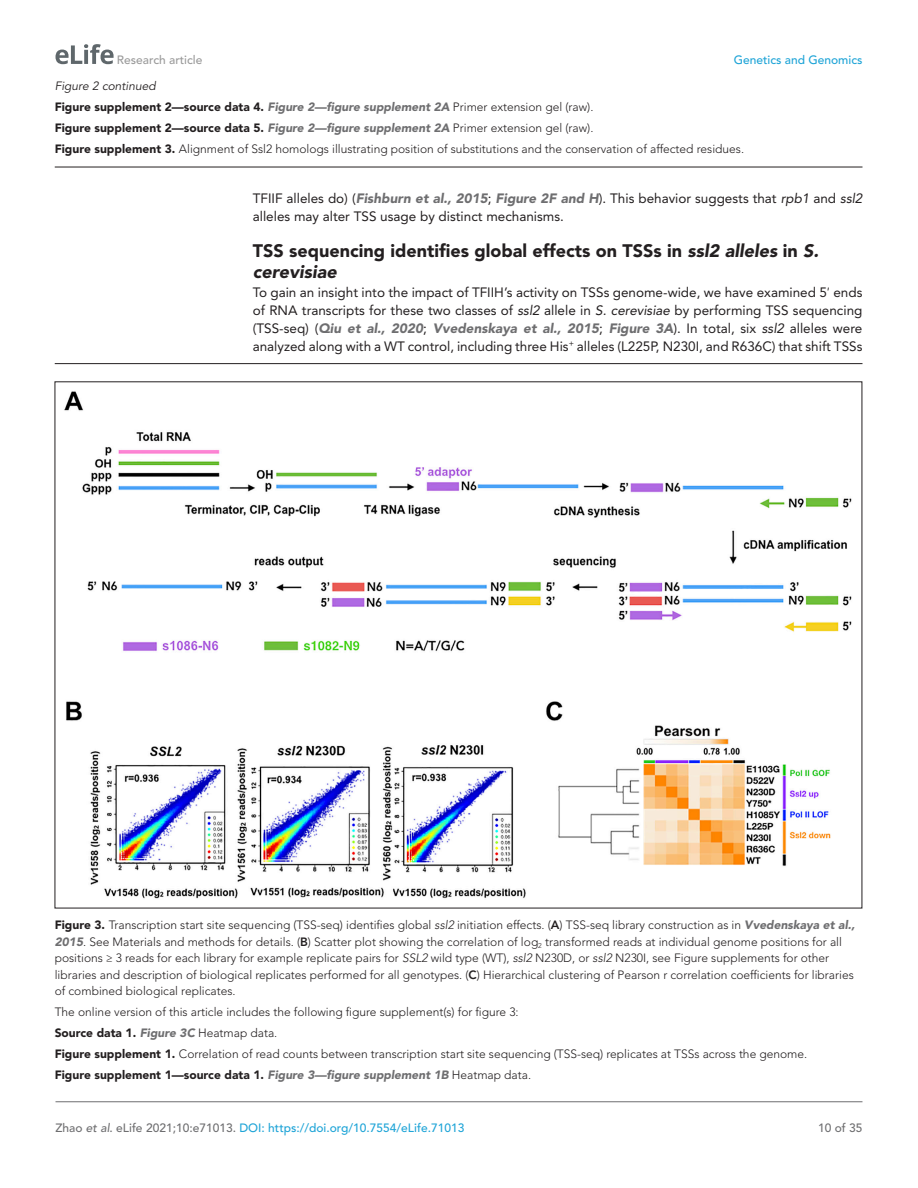
<style>
.page{position:relative;width:918px;height:1188px;background:#fff}
.page>*{position:absolute;margin:0;border:0;box-sizing:border-box;transform-origin:0 0}
.t1{font:900 18px/21px "Avenir LT Std";color:#231f20}
.t2{font:13.5px/18px "Avenir LT Std";color:#231f20}
.t3{font:300 12px/21px "Avenir LT Std";color:#231f20}
.t4{font:500 12px "Avenir LT Std";color:#1ea4d7}
.t5{font:italic 12px "Avenir LT Std";color:#231f20}
.t6{font:500 12px "Avenir LT Std";color:#9a9a9a}
.t7{font:500 12px "Avenir LT Std";color:#6e6e70}
.s1{font-weight:900}
.s2{font-weight:900;font-style:italic;color:#6e6e70}
.s3{font-style:italic}
.s4{font-weight:800}
.s5{color:#6e6e70}
.s6{font-style:italic;color:#6e6e70}
</style>
<div class="page">
<svg style="left:56px;top:44px;width:58px;height:20px"></svg>
<hr style="left:56px;top:1101px;width:806px;height:1px;background:#6e6e70">
<hr style="left:55px;top:167px;width:807px;height:1px;background:#231f20">
<hr style="left:55px;top:363px;width:807px;height:1px;background:#231f20">
<img style="left:64px;top:391px;width:788px;height:508px">
<p class="t6" style="left:117px;top:53px;width:87px">Research article</p>
<p class="t4" style="left:734px;top:53px;width:130px">Genetics and Genomics</p>
<p class="t5" style="left:55px;top:79px;width:103px">Figure 2 continued</p>
<p class="t3" style="left:55px;top:97px;width:691px"><span class="s1">Figure supplement 2—source data 4.</span> <span class="s2">Figure 2—figure supplement 2A</span> Primer extension gel (raw).<br><span class="s1">Figure supplement 2—source data 5.</span> <span class="s2">Figure 2—figure supplement 2A</span> Primer extension gel (raw).<br><span class="s1">Figure supplement 3.</span> Alignment of Ssl2 homologs illustrating position of substitutions and the conservation of affected residues.</p>
<p class="t2" style="left:253px;top:189px;width:611px">TFIIF alleles do) (<span class="s2">Fishburn et al., 2015</span>; <span class="s2">Figure 2F and H</span>). This behavior suggests that <span class="s3">rpb1</span> and <span class="s3">ssl2 </span>alleles may alter TSS usage by distinct mechanisms.</p>
<h1 class="t1" style="left:253px;top:240px;width:568px">TSS sequencing identifies global effects on TSSs in <span class="s3">ssl2 alleles</span> in <span class="s3">S. cerevisiae</span></h1>
<p class="t2" style="left:253px;top:284px;width:611px;text-align:justify">To gain an insight into the impact of TFIIH’s activity on TSSs genome-wide, we have examined 5 ends of RNA transcripts for these two classes of <span class="s3">ssl2</span> allele in <span class="s3">S. cerevisiae</span> by performing TSS sequencing (TSS-seq) (<span class="s2">Qiu et al., 2020</span>; <span class="s2">Vvedenskaya et al., 2015</span>; <span class="s2">Figure 3A</span>). In total, six <span class="s3">ssl2</span> alleles were analyzed along with a WT control, including three His<sup>+</sup> alleles (L225P, N230I, and R636C) that shift TSSs</p>
<p class="t3" style="left:55px;top:917px;width:802px;line-height:16.5px"><span class="s1">Figure 3.</span> Transcription start site sequencing (TSS-seq) identifies global <span class="s3">ssl2</span> initiation effects. (<span class="s4">A</span>) TSS-seq library construction as in <span class="s2">Vvedenskaya et al., 2015</span>. See Materials and methods for details. (<span class="s4">B</span>) Scatter plot showing the correlation of log<sub>2</sub> transformed reads at individual genome positions for all positions ≥ 3 reads for each library for example replicate pairs for <span class="s3">SSL2</span> wild type (WT), <span class="s3">ssl2</span> N230D, or <span class="s3">ssl2</span> N230I, see Figure supplements for other libraries and description of biological replicates performed for all genotypes. (<span class="s4">C</span>) Hierarchical clustering of Pearson r correlation coefficients for libraries of combined biological replicates.</p>
<p class="t3" style="left:55px;top:1002px;width:754px">The online version of this article includes the following figure supplement(s) for figure 3:<br><span class="s1">Source data 1.</span> <span class="s2">Figure 3C</span> Heatmap data.<br><span class="s1">Figure supplement 1.</span> Correlation of read counts between transcription start site sequencing (TSS-seq) replicates at TSSs across the genome.<br><span class="s1">Figure supplement 1—source data 1.</span> <span class="s2">Figure 3—figure supplement 1B</span> Heatmap data.</p>
<p class="t4" style="left:56px;top:1121px;width:410px"><span class="s5">Zhao</span> <span class="s6">et al</span><span class="s5">. eLife 2021;10:e71013.</span> DOI: https://doi.org/10.7554/eLife.71013</p>
<p class="t7" style="left:818px;top:1121px;width:46px">10 of 35</p>
</div>
